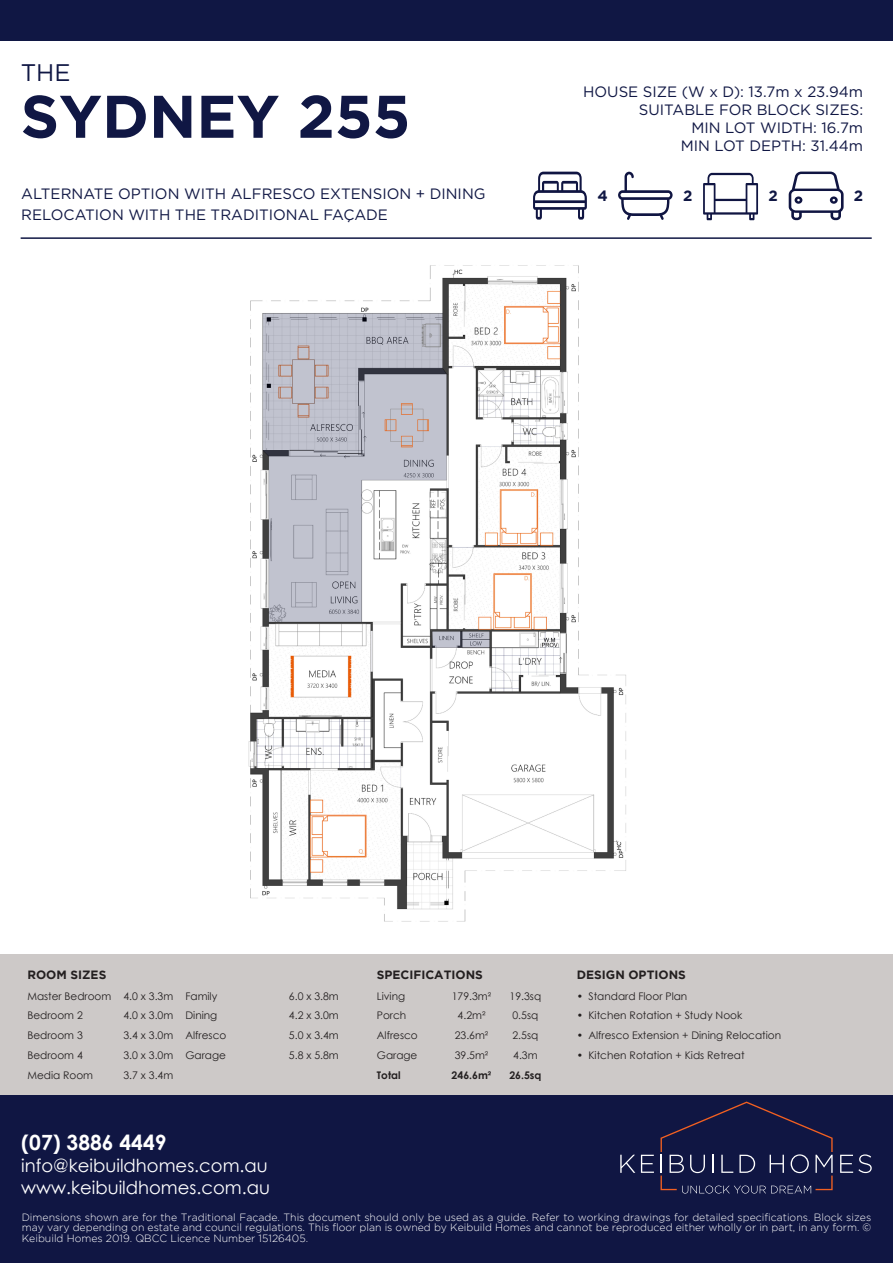
<style>
.page{position:relative;width:893px;height:1263px;background:#fff}
.page>*{position:absolute;margin:0;border:0;box-sizing:border-box;transform-origin:0 0}
.t1{font:700 60px "Gotham";color:#101744}
.t2{font:24px "Gotham";color:#101744}
.t3{font:700 21px "Century Gothic";color:#fff}
.t4{font:18px "Century Gothic";color:#fff}
.t5{font:15px "Gotham";color:#101744}
.t6{font:700 15px "Gotham";color:#101744}
.t7{font:700 12px "Gotham";color:#231f20}
.t8{font:10.5px "Century Gothic";color:#231f20}
.t9{font:300 10.5px/10.5px "Gotham";color:#fff;text-align:justify}
.t10{font:700 10.5px "Century Gothic";color:#231f20}
</style>
<div class="page">
<div style="left:0;top:1094px;width:893px;height:169px;background:#101643"></div>
<div style="left:0;top:954px;width:893px;height:140px;background:#cdc9c8"></div>
<svg style="left:533px;top:172px;width:54px;height:48px"></svg>
<svg style="left:618px;top:172px;width:55px;height:48px"></svg>
<svg style="left:703px;top:173px;width:55px;height:47px"></svg>
<svg style="left:789px;top:172px;width:55px;height:48px"></svg>
<div style="left:0;top:0;width:893px;height:40px;background:#101744"></div>
<hr style="left:21px;top:237px;width:851px;height:2px;background:#101744">
<svg style="left:840px;top:1154px;width:32px;height:19px"></svg>
<svg style="left:641px;top:1155px;width:13px;height:18px"></svg>
<svg style="left:620px;top:1155px;width:15px;height:18px"></svg>
<svg style="left:660px;top:1101px;width:173px;height:92px"></svg>
<img style="left:248px;top:265px;width:378px;height:657px">
<p class="t2" style="left:21px;top:57px;width:51px">THE</p>
<p class="t1" style="left:21px;top:82px;width:391px">SYDNEY 255</p>
<p class="t5" style="left:21px;top:184px;width:466px">ALTERNATE OPTION WITH ALFRESCO EXTENSION + DINING</p>
<p class="t5" style="left:21px;top:205px;width:368px">RELOCATION WITH THE TRADITIONAL FAÇADE</p>
<p class="t5" style="left:583px;top:82px;width:282px">HOUSE SIZE (W x D): 13.7m x 23.94m</p>
<p class="t5" style="left:639px;top:100px;width:226px">SUITABLE FOR BLOCK SIZES:</p>
<p class="t5" style="left:691px;top:118px;width:173px">MIN LOT WIDTH: 16.7m</p>
<p class="t5" style="left:681px;top:136px;width:184px">MIN LOT DEPTH: 31.44m</p>
<p class="t6" style="left:598px;top:187px;width:12px">4</p>
<p class="t6" style="left:683px;top:187px;width:11px">2</p>
<p class="t6" style="left:768px;top:187px;width:11px">2</p>
<p class="t6" style="left:854px;top:187px;width:11px">2</p>
<p class="t7" style="left:27px;top:967px;width:81px">ROOM SIZES</p>
<p class="t7" style="left:377px;top:967px;width:108px">SPECIFICATIONS</p>
<p class="t7" style="left:577px;top:967px;width:111px">DESIGN OPTIONS</p>
<p class="t8" style="left:27px;top:988px;width:86px">Master Bedroom</p>
<p class="t8" style="left:123px;top:988px;width:51px">4.0 x 3.3m</p>
<p class="t8" style="left:185px;top:988px;width:33px">Family</p>
<p class="t8" style="left:289px;top:988px;width:51px">6.0 x 3.8m</p>
<p class="t8" style="left:377px;top:988px;width:30px">Living</p>
<p class="t8" style="left:452px;top:988px;width:41px">179.3m²</p>
<p class="t8" style="left:510px;top:988px;width:33px">19.3sq</p>
<p class="t8" style="left:577px;top:988px;width:112px">• Standard Floor Plan</p>
<p class="t8" style="left:27px;top:1008px;width:57px">Bedroom 2</p>
<p class="t8" style="left:123px;top:1008px;width:51px">4.0 x 3.0m</p>
<p class="t8" style="left:185px;top:1008px;width:33px">Dining</p>
<p class="t8" style="left:289px;top:1008px;width:51px">4.2 x 3.0m</p>
<p class="t8" style="left:377px;top:1008px;width:31px">Porch</p>
<p class="t8" style="left:458px;top:1008px;width:29px">4.2m²</p>
<p class="t8" style="left:512px;top:1008px;width:27px">0.5sq</p>
<p class="t8" style="left:577px;top:1008px;width:167px">• Kitchen Rotation + Study Nook</p>
<p class="t8" style="left:27px;top:1028px;width:57px">Bedroom 3</p>
<p class="t8" style="left:123px;top:1028px;width:51px">3.4 x 3.0m</p>
<p class="t8" style="left:185px;top:1028px;width:42px">Alfresco</p>
<p class="t8" style="left:289px;top:1028px;width:51px">5.0 x 3.4m</p>
<p class="t8" style="left:377px;top:1028px;width:42px">Alfresco</p>
<p class="t8" style="left:455px;top:1028px;width:35px">23.6m²</p>
<p class="t8" style="left:512px;top:1028px;width:27px">2.5sq</p>
<p class="t8" style="left:577px;top:1028px;width:206px">• Alfresco Extension + Dining Relocation</p>
<p class="t8" style="left:27px;top:1048px;width:57px">Bedroom 4</p>
<p class="t8" style="left:123px;top:1048px;width:51px">3.0 x 3.0m</p>
<p class="t8" style="left:185px;top:1048px;width:42px">Garage</p>
<p class="t8" style="left:289px;top:1048px;width:51px">5.8 x 5.8m</p>
<p class="t8" style="left:377px;top:1048px;width:42px">Garage</p>
<p class="t8" style="left:455px;top:1048px;width:35px">39.5m²</p>
<p class="t8" style="left:513px;top:1048px;width:26px">4.3m</p>
<p class="t8" style="left:577px;top:1048px;width:169px">• Kitchen Rotation + Kids Retreat</p>
<p class="t8" style="left:27px;top:1068px;width:67px">Media Room</p>
<p class="t8" style="left:123px;top:1068px;width:51px">3.7 x 3.4m</p>
<p class="t10" style="left:377px;top:1067px;width:25px">Total</p>
<p class="t10" style="left:452px;top:1067px;width:41px">246.6m²</p>
<p class="t10" style="left:509px;top:1067px;width:34px">26.5sq</p>
<p class="t3" style="left:21px;top:1127px;width:147px">(07) 3886 4449</p>
<p class="t4" style="left:21px;top:1153px;width:248px">info@keibuildhomes.com.au</p>
<p class="t4" style="left:21px;top:1174px;width:250px">www.keibuildhomes.com.au</p>
<p class="t9" style="left:22px;top:1211px;width:851px">Dimensions shown are for the Traditional Façade. This document should only be used as a guide. Refer to working drawings for detailed specifications. Block sizes may vary depending on estate and council regulations. This floor plan is owned by Keibuild Homes and cannot be reproduced either wholly or in part, in any form. © Keibuild Homes 2019. QBCC Licence Number 15126405.</p>
</div>
